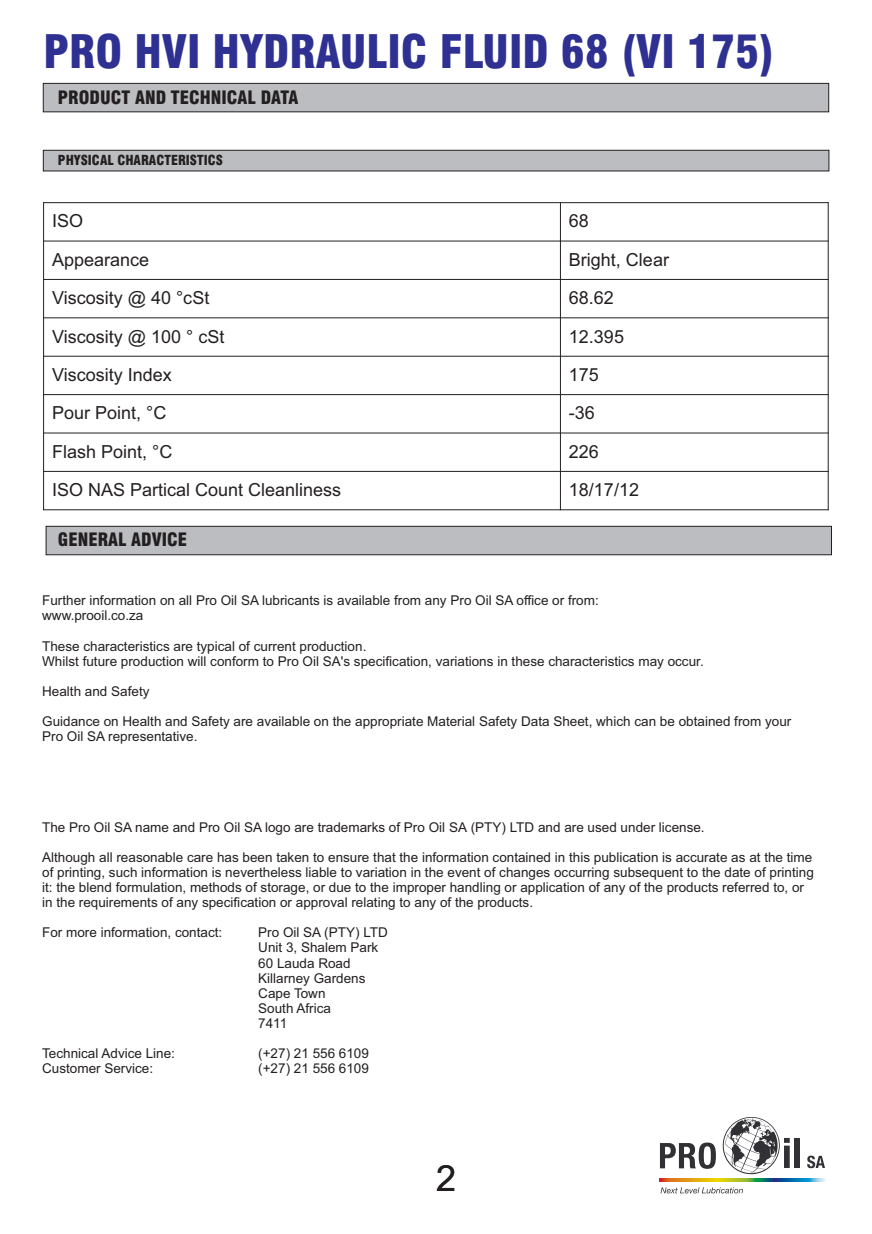
<style>
.page{position:relative;width:872px;height:1234px;background:#fff}
.page>*{position:absolute;margin:0;border:0;box-sizing:border-box;transform-origin:0 0}
.t1{font:900 condensed 45px "Swiss 721 BT";color:#2e3092}
.t2{font:36px "Arial";color:#231f20}
.t3{font:18px "Arial";color:#231f20}
.t4{font:900 condensed 18px "Swiss 721 BT";color:#231f20}
.t5{font:13.5px/15.1px "Arial";color:#231f20}
.t6{font:900 condensed 13.5px "Swiss 721 BT";color:#231f20}
</style>
<div class="page">
<svg style="left:42px;top:82px;width:787px;height:31px;background:#b4b5b8"></svg>
<svg style="left:42px;top:149px;width:787px;height:23px;background:#b1b2b5"></svg>
<svg style="left:45px;top:525px;width:787px;height:30px;background:#b3b5b8"></svg>
<svg style="left:660px;top:1142px;width:56px;height:26px"></svg>
<div style="left:794px;top:1137px;width:5px;height:30px;background:#313035"></div>
<svg style="left:807px;top:1155px;width:18px;height:12px"></svg>
<svg style="left:722px;top:1117px;width:67px;height:56px"></svg>
<svg style="left:660px;top:1187px;width:83px;height:6px"></svg>
<svg style="left:660px;top:1178px;width:166px;height:3px"></svg>
<hr style="left:43px;top:202px;width:1px;height:308px;background:#231f20">
<hr style="left:560px;top:202px;width:1px;height:308px;background:#231f20">
<hr style="left:827px;top:202px;width:1px;height:308px;background:#231f20">
<hr style="left:43px;top:509px;width:785px;height:1px;background:#231f20">
<hr style="left:43px;top:471px;width:785px;height:1px;background:#231f20">
<hr style="left:43px;top:432px;width:785px;height:1px;background:#231f20">
<hr style="left:43px;top:394px;width:785px;height:1px;background:#231f20">
<hr style="left:43px;top:356px;width:785px;height:1px;background:#231f20">
<hr style="left:43px;top:317px;width:785px;height:1px;background:#231f20">
<hr style="left:43px;top:279px;width:785px;height:1px;background:#231f20">
<hr style="left:43px;top:240px;width:785px;height:1px;background:#231f20">
<hr style="left:43px;top:202px;width:785px;height:1px;background:#231f20">
<h1 class="t1" style="left:43px;top:34px;width:732px">PRO HVI HYDRAULIC FLUID 68 (VI 175)</h1>
<h3 class="t4" style="left:58px;top:90px;width:242px">PRODUCT AND TECHNICAL DATA</h3>
<p class="t6" style="left:58px;top:155px;width:167px">PHYSICAL CHARACTERISTICS</p>
<h3 class="t3" style="left:52px;top:214px;width:33px">ISO</h3>
<h3 class="t3" style="left:569px;top:214px;width:22px">68</h3>
<h3 class="t3" style="left:52px;top:253px;width:99px">Appearance</h3>
<h3 class="t3" style="left:569px;top:253px;width:102px">Bright, Clear</h3>
<h3 class="t3" style="left:52px;top:291px;width:159px">Viscosity @ 40 °cSt</h3>
<h3 class="t3" style="left:569px;top:291px;width:47px">68.62</h3>
<h3 class="t3" style="left:52px;top:329px;width:174px">Viscosity @ 100 ° cSt</h3>
<h3 class="t3" style="left:569px;top:329px;width:57px">12.395</h3>
<h3 class="t3" style="left:52px;top:368px;width:121px">Viscosity Index</h3>
<h3 class="t3" style="left:569px;top:368px;width:32px">175</h3>
<h3 class="t3" style="left:52px;top:406px;width:116px">Pour Point, °C</h3>
<h3 class="t3" style="left:569px;top:406px;width:28px">-36</h3>
<h3 class="t3" style="left:52px;top:444px;width:122px">Flash Point, °C</h3>
<h3 class="t3" style="left:569px;top:444px;width:32px">226</h3>
<h3 class="t3" style="left:52px;top:483px;width:291px">ISO NAS Partical Count Cleanliness</h3>
<h3 class="t3" style="left:569px;top:483px;width:72px">18/17/12</h3>
<h3 class="t4" style="left:58px;top:532px;width:131px">GENERAL ADVICE</h3>
<p class="t5" style="left:42px;top:594px;width:558px">Further information on all Pro Oil SA lubricants is available from any Pro Oil SA office or from: www.prooil.co.za</p>
<p class="t5" style="left:42px;top:639px;width:663px">These characteristics are typical of current production.<br>Whilst future production will conform to Pro Oil SA's specification, variations in these characteristics may occur.</p>
<p class="t5" style="left:42px;top:684px;width:109px">Health and Safety</p>
<p class="t5" style="left:42px;top:714px;width:750px">Guidance on Health and Safety are available on the appropriate Material Safety Data Sheet, which can be obtained from your<br>Pro Oil SA representative.</p>
<p class="t5" style="left:42px;top:820px;width:664px">The Pro Oil SA name and Pro Oil SA logo are trademarks of Pro Oil SA (PTY) LTD and are used under license.</p>
<p class="t5" style="left:42px;top:850px;width:773px">Although all reasonable care has been taken to ensure that the information contained in this publication is accurate as at the time of printing, such information is nevertheless liable to variation in the event of changes occurring subsequent to the date of printing it: the blend formulation, methods of storage, or due to the improper handling or application of any of the products referred to, or in the requirements of any specification or approval relating to any of the products.</p>
<p class="t5" style="left:42px;top:926px;width:182px">For more information, contact:</p>
<p class="t5" style="left:258px;top:926px;width:131px">Pro Oil SA (PTY) LTD<br>Unit 3, Shalem Park<br>60 Lauda Road<br>Killarney Gardens<br>Cape Town<br>South Africa<br>7411</p>
<p class="t5" style="left:42px;top:1046px;width:134px">Technical Advice Line:</p>
<p class="t5" style="left:258px;top:1046px;width:112px">(+27) 21 556 6109</p>
<p class="t5" style="left:42px;top:1061px;width:113px">Customer Service:</p>
<p class="t5" style="left:258px;top:1061px;width:112px">(+27) 21 556 6109</p>
<h2 class="t2" style="left:436px;top:1164px;width:22px">2</h2>
</div>
